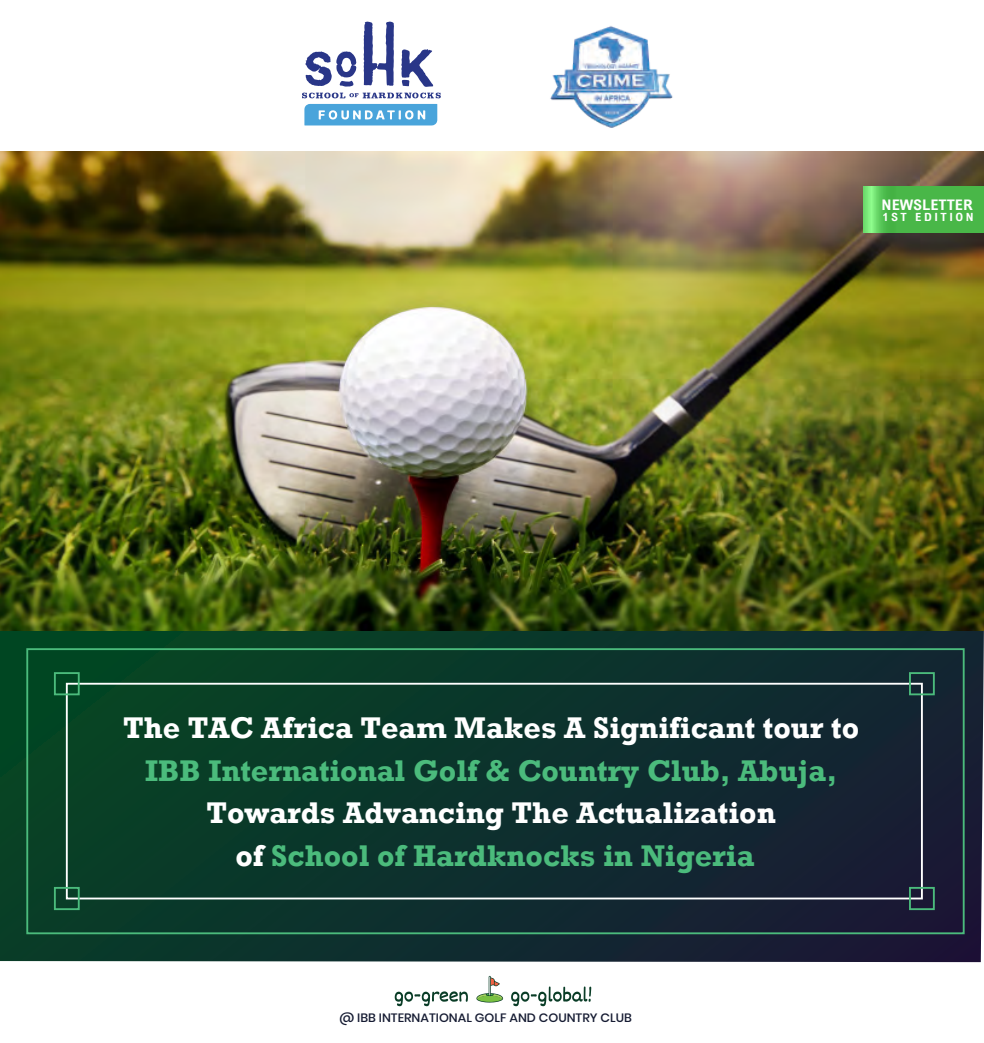
<style>
.page{position:relative;width:984px;height:1043px;background:#fff}
.page>*{position:absolute;margin:0;border:0;box-sizing:border-box;transform-origin:0 0}
.t1{font:700 30.75px/42.5px "Rockwell";color:#fff;text-align:center}
.t2{font:700 30.75px "Rockwell";color:#4bbb7c}
.t3{font:700 14.5px "Arial Nova Cond";color:#fff;scale:1.12 1}
.t4{font:500 12px "Poppins";color:#151b32}
.t5{font:700 11.25px "Arial Nova Cond";letter-spacing:.2em;color:#fff;scale:1.12 1}
.s1{color:#4bbb7c}
</style>
<div class="page">
<svg style="left:0;top:631px;width:983px;height:331px;background:#0e322d"></svg>
<svg style="left:302px;top:21px;width:138px;height:104px"></svg>
<img style="left:550px;top:26px;width:123px;height:102px">
<div style="left:26px;top:648px;width:938px;height:286px;border:2px solid #4bbb7c"></div>
<div style="left:66px;top:683px;width:856px;height:216px;border:2px solid #fff"></div>
<div style="left:54px;top:672px;width:26px;height:23px;border:2px solid #4bbb7c"></div>
<div style="left:908px;top:672px;width:26px;height:23px;border:2px solid #4bbb7c"></div>
<div style="left:908px;top:887px;width:26px;height:23px;border:2px solid #4bbb7c"></div>
<div style="left:54px;top:887px;width:26px;height:23px;border:2px solid #4bbb7c"></div>
<img style="left:0;top:151px;width:983px;height:480px">
<svg style="left:863px;top:186px;width:120px;height:47px;background:#4fbd4e"></svg>
<svg style="left:394px;top:991px;width:73px;height:15px"></svg>
<svg style="left:511px;top:986px;width:80px;height:20px"></svg>
<svg style="left:476px;top:975px;width:27px;height:27px"></svg>
<p class="t3" style="left:881px;top:195px;width:83px">NEWSLETTER</p>
<p class="t5" style="left:882px;top:210px;width:83px">1ST EDITION</p>
<p class="t1" style="left:123px;top:706px;width:737px">The TAC Africa Team Makes A Significant tour to</p>
<p class="t2" style="left:145px;top:752px;width:693px">IBB International Golf &amp; Country Club, Abuja,</p>
<p class="t1" style="left:206px;top:791px;width:570px">Towards Advancing The Actualization of <span class="s1">School of Hardknocks in Nigeria</span></p>
<p class="t4" style="left:339px;top:1010px;width:293px">@ IBB INTERNATIONAL GOLF AND COUNTRY CLUB</p>
</div>
